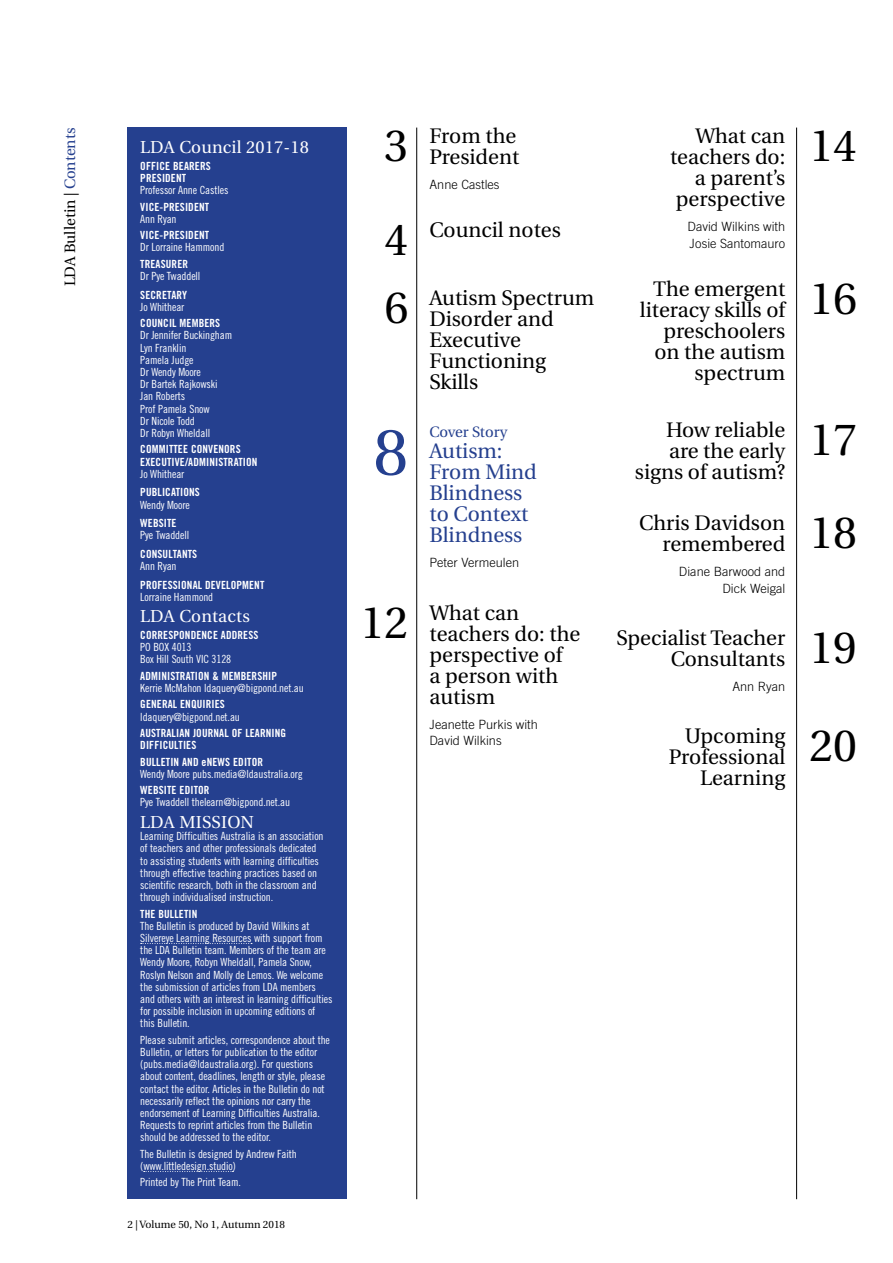
<style>
.page{position:relative;width:893px;height:1263px;background:#fff}
.page>*{position:absolute;margin:0;border:0;box-sizing:border-box;transform-origin:0 0}
.t1{font:66px "Utopia";color:#25408f}
.t2{font:45px/93.6px "Utopia";color:#000}
.t3{font:21px/21px "Utopia";color:#000;text-align:right}
.t4{font:21px/21px "Utopia";color:#25408f}
.t5{font:17.25px "Utopia";letter-spacing:.01em;color:#fff}
.t6{font:15px "Utopia";color:#000}
.t7{font:15px "Utopia";color:#25408f}
.t8{font:300 12.75px/16.5px "Trade Gothic";color:#000}
.t9{font:11.25px/12.1px "Trade Gothic Cond Eighteen";letter-spacing:-.01em;color:#fff}
.t10{font:11.25px/12.1px "Trade Gothic Bold Cond Twenty";letter-spacing:.01em;color:#fff}
.t11{font:10.5px "Utopia";color:#000}
.s1{color:#25408f}
</style>
<div class="page">
<hr style="left:416px;top:128px;width:1px;height:1071px;background:#000">
<hr style="left:796px;top:128px;width:1px;height:1071px;background:#000">
<div style="left:128px;top:128px;width:219px;height:1071px;background:#25408f"></div>
<svg style="left:141px;top:943px;width:111px;height:1px"></svg>
<svg style="left:144px;top:1171px;width:89px;height:1px"></svg>
<h3 class="t6" style="left:62px;top:286px;width:160px;rotate:-90deg">LDA Bulletin | <span class="s1">Contents</span></h3>
<h3 class="t3" style="left:429px;top:126px;width:91px;text-align:left">From the<br>President</h3>
<h2 class="t2" style="left:384px;top:100px;width:25px">3<br>4</h2>
<h3 class="t5" style="left:140px;top:138px;width:170px">LDA Council 2017-18</h3>
<p class="t10" style="left:140px;top:160px;width:72px">OFFICE BEARERS<br>PRESIDENT</p>
<p class="t9" style="left:140px;top:184px;width:90px">Professor Anne Castles</p>
<p class="t10" style="left:140px;top:200px;width:70px">VICE-PRESIDENT</p>
<p class="t9" style="left:140px;top:213px;width:38px">Ann Ryan</p>
<p class="t10" style="left:140px;top:229px;width:70px">VICE-PRESIDENT</p>
<p class="t9" style="left:140px;top:241px;width:86px">Dr Lorraine Hammond</p>
<p class="t10" style="left:140px;top:258px;width:49px">TREASURER</p>
<p class="t9" style="left:140px;top:270px;width:62px">Dr Pye Twaddell</p>
<p class="t10" style="left:140px;top:288px;width:48px">SECRETARY</p>
<p class="t9" style="left:140px;top:301px;width:46px">Jo Whithear</p>
<p class="t10" style="left:140px;top:317px;width:81px">COUNCIL MEMBERS</p>
<p class="t9" style="left:140px;top:329px;width:93px">Dr Jennifer Buckingham<br>Lyn Franklin<br>Pamela Judge<br>Dr Wendy Moore<br>Dr Bartek Rajkowski<br>Jan Roberts<br>Prof Pamela Snow<br>Dr Nicole Todd<br>Dr Robyn Wheldall</p>
<p class="t10" style="left:140px;top:443px;width:119px">COMMITTEE CONVENORS<br>EXECUTIVE/ADMINISTRATION</p>
<p class="t9" style="left:140px;top:468px;width:46px">Jo Whithear</p>
<p class="t10" style="left:140px;top:486px;width:61px">PUBLICATIONS</p>
<p class="t9" style="left:140px;top:498px;width:51px">Wendy Moore</p>
<p class="t10" style="left:140px;top:517px;width:38px">WEBSITE</p>
<p class="t9" style="left:140px;top:529px;width:50px">Pye Twaddell</p>
<p class="t10" style="left:140px;top:548px;width:58px">CONSULTANTS</p>
<p class="t9" style="left:140px;top:560px;width:38px">Ann Ryan</p>
<p class="t10" style="left:140px;top:579px;width:126px">PROFESSIONAL DEVELOPMENT</p>
<p class="t9" style="left:140px;top:591px;width:74px">Lorraine Hammond</p>
<h3 class="t5" style="left:140px;top:607px;width:111px">LDA Contacts</h3>
<p class="t10" style="left:140px;top:629px;width:120px">CORRESPONDENCE ADDRESS</p>
<p class="t9" style="left:140px;top:641px;width:92px">PO BOX 4013<br>Box Hill South VIC 3128</p>
<p class="t10" style="left:140px;top:669px;width:138px">ADMINISTRATION &amp; MEMBERSHIP</p>
<p class="t9" style="left:140px;top:682px;width:165px">Kerrie McMahon ldaquery@bigpond.net.au</p>
<p class="t10" style="left:140px;top:698px;width:86px">GENERAL ENQUIRIES</p>
<p class="t9" style="left:140px;top:710px;width:101px">ldaquery@bigpond.net.au</p>
<p class="t10" style="left:140px;top:727px;width:147px">AUSTRALIAN JOURNAL OF LEARNING<br>DIFFICULTIES</p>
<p class="t10" style="left:140px;top:755px;width:124px">BULLETIN AND eNEWS EDITOR</p>
<p class="t9" style="left:140px;top:768px;width:164px">Wendy Moore pubs.media@ldaustralia.org</p>
<p class="t10" style="left:140px;top:784px;width:71px">WEBSITE EDITOR</p>
<p class="t9" style="left:140px;top:796px;width:151px">Pye Twaddell thelearn@bigpond.net.au</p>
<h3 class="t5" style="left:140px;top:812px;width:115px">LDA MISSION</h3>
<p class="t9" style="left:140px;top:830px;width:185px">Learning Difficulties Australia is an association of teachers and other professionals dedicated to assisting students with learning difficulties through effective teaching practices based on scientific research, both in the classroom and through individualised instruction.</p>
<p class="t10" style="left:140px;top:907px;width:59px">THE BULLETIN</p>
<p class="t9" style="left:140px;top:919px;width:194px">The Bulletin is produced by David Wilkins at Silvereye Learning Resources with support from the LDA Bulletin team. Members of the team are Wendy Moore, Robyn Wheldall, Pamela Snow, Roslyn Nelson and Molly de Lemos. We welcome the submission of articles from LDA members and others with an interest in learning difficulties for possible inclusion in upcoming editions of this Bulletin.</p>
<p class="t9" style="left:140px;top:1033px;width:191px">Please submit articles, correspondence about the Bulletin, or letters for publication to the editor (pubs.media@ldaustralia.org). For questions about content, deadlines, length or style, please contact the editor. Articles in the Bulletin do not necessarily reflect the opinions nor carry the endorsement of Learning Difficulties Australia.<br>Requests to reprint articles from the Bulletin should be addressed to the editor.</p>
<p class="t9" style="left:140px;top:1147px;width:158px">The Bulletin is designed by Andrew Faith (www.littledesign.studio)</p>
<p class="t9" style="left:140px;top:1176px;width:102px">Printed by The Print Team.</p>
<p class="t8" style="left:429px;top:176px;width:72px">Anne Castles</p>
<h3 class="t3" style="left:429px;top:220px;width:133px">Council notes</h3>
<h3 class="t3" style="left:429px;top:288px;width:166px;text-align:left">Autism Spectrum<br>Disorder and<br>Executive<br>Functioning<br>Skills</h3>
<h2 class="t2" style="left:384px;top:262px;width:25px">6</h2>
<h3 class="t7" style="left:429px;top:423px;width:79px">Cover Story</h3>
<h3 class="t4" style="left:429px;top:440px;width:109px">Autism:<br>From Mind<br>Blindness to Context<br>Blindness</h3>
<p class="t8" style="left:429px;top:554px;width:91px">Peter Vermeulen</p>
<h1 class="t1" style="left:373px;top:416px;width:36px">8</h1>
<h3 class="t3" style="left:429px;top:602px;width:152px;text-align:left">What can teachers do: the perspective of<br>a person with autism</h3>
<p class="t8" style="left:429px;top:716px;width:110px">Jeanette Purkis with<br>David Wilkins</p>
<h2 class="t2" style="left:360px;top:576px;width:49px">12</h2>
<p class="t11" style="left:128px;top:1219px;width:159px">2 | Volume 50, No 1, Autumn 2018</p>
<h3 class="t3" style="left:670px;top:126px;width:117px">What can teachers do: a parent’s perspective</h3>
<p class="t8" style="left:687px;top:218px;width:99px">David Wilkins with<br>Josie Santomauro</p>
<h3 class="t3" style="left:640px;top:279px;width:147px">The emergent literacy skills of preschoolers on the autism spectrum</h3>
<h3 class="t3" style="left:635px;top:419px;width:152px">How reliable are the early signs of autism?</h3>
<h3 class="t3" style="left:639px;top:513px;width:148px">Chris Davidson remembered</h3>
<p class="t8" style="left:679px;top:563px;width:108px;text-align:right">Diane Barwood and<br>Dick Weigal</p>
<h3 class="t3" style="left:617px;top:628px;width:170px">Specialist Teacher<br>Consultants</h3>
<p class="t8" style="left:732px;top:678px;width:54px">Ann Ryan</p>
<h3 class="t3" style="left:669px;top:726px;width:118px">Upcoming<br>Professional<br>Learning</h3>
<h2 class="t2" style="left:809px;top:100px;width:49px">14</h2>
<h2 class="t2" style="left:809px;top:253px;width:49px">16</h2>
<h2 class="t2" style="left:809px;top:394px;width:49px">17<br>18</h2>
<h2 class="t2" style="left:809px;top:600px;width:49px;line-height:97.8px">19<br>20</h2>
</div>
